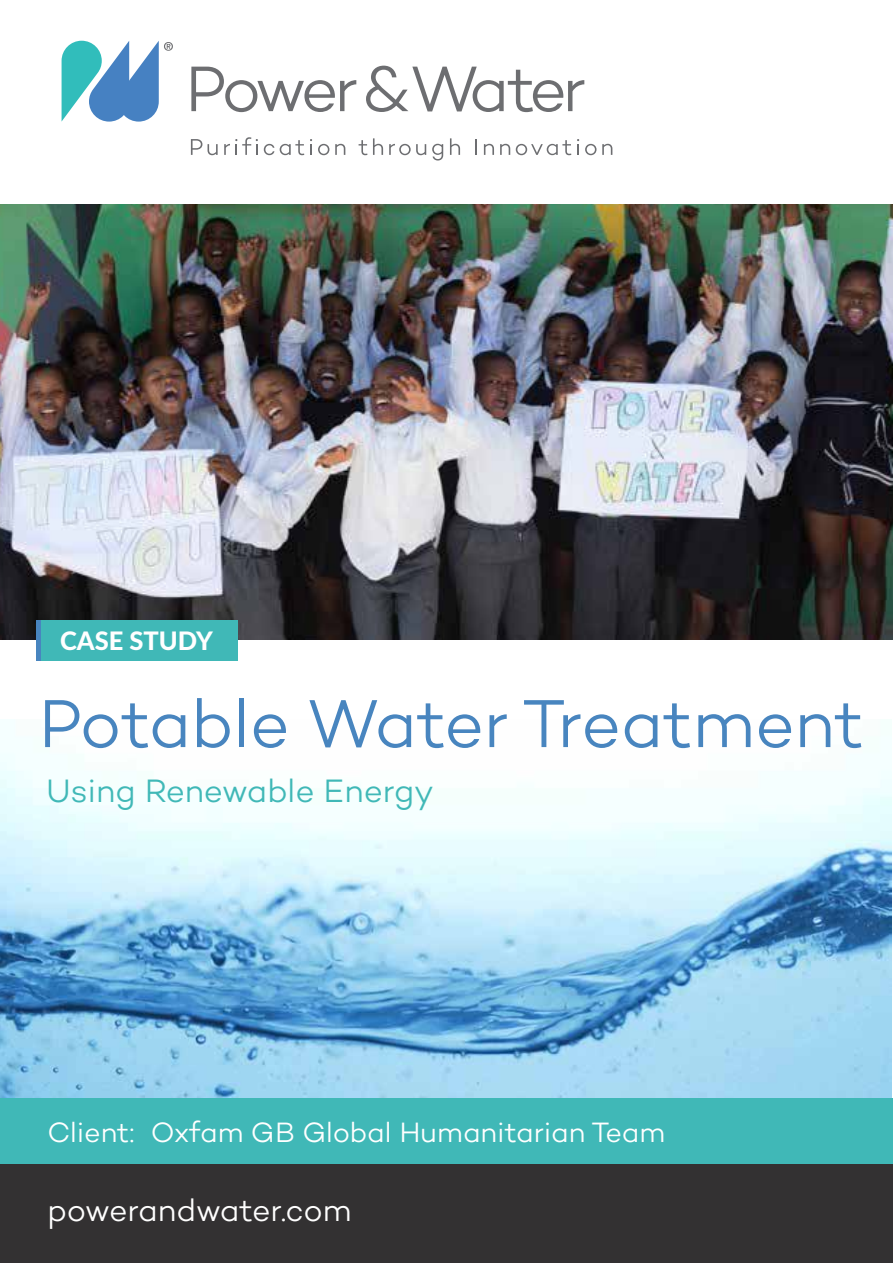
<style>
.page{position:relative;width:893px;height:1263px;background:#fff}
.page>*{position:absolute;margin:0;border:0;box-sizing:border-box;transform-origin:0 0}
.t1{font:69px "Campton Light DEMO";letter-spacing:-.01em;color:#4885bf}
.t2{font:33px "Campton Light DEMO";letter-spacing:-.005em;color:#40b8b7}
.t3{font:31.8px "Campton Light DEMO";letter-spacing:-.01em;color:#fff}
.t4{font:28.5px "Campton Light DEMO";color:#fff}
.t5{font:800 25.5px "Lato";color:#fff}
</style>
<div class="page">
<img style="left:0;top:204px;width:893px;height:435px">
<div style="left:36px;top:620px;width:196px;height:40px;background:#4885bf"></div>
<div style="left:41px;top:620px;width:196px;height:40px;background:#40b8b7"></div>
<svg style="left:191px;top:67px;width:165px;height:45px"></svg>
<svg style="left:366px;top:66px;width:218px;height:46px"></svg>
<svg style="left:191px;top:139px;width:11px;height:16px"></svg>
<svg style="left:208px;top:144px;width:10px;height:11px"></svg>
<svg style="left:224px;top:137px;width:34px;height:18px"></svg>
<svg style="left:264px;top:144px;width:10px;height:11px"></svg>
<svg style="left:280px;top:140px;width:24px;height:15px"></svg>
<svg style="left:310px;top:139px;width:2px;height:16px"></svg>
<svg style="left:318px;top:144px;width:11px;height:11px"></svg>
<svg style="left:335px;top:144px;width:10px;height:11px"></svg>
<svg style="left:359px;top:140px;width:8px;height:15px"></svg>
<svg style="left:373px;top:138px;width:10px;height:17px"></svg>
<svg style="left:389px;top:144px;width:37px;height:11px"></svg>
<svg style="left:432px;top:144px;width:11px;height:17px"></svg>
<svg style="left:450px;top:138px;width:10px;height:17px"></svg>
<svg style="left:475px;top:139px;width:2px;height:16px"></svg>
<svg style="left:484px;top:144px;width:10px;height:11px"></svg>
<svg style="left:500px;top:144px;width:10px;height:11px"></svg>
<svg style="left:516px;top:140px;width:55px;height:15px"></svg>
<svg style="left:577px;top:139px;width:2px;height:16px"></svg>
<svg style="left:585px;top:144px;width:11px;height:11px"></svg>
<svg style="left:602px;top:144px;width:10px;height:11px"></svg>
<svg style="left:62px;top:41px;width:111px;height:81px"></svg>
<img style="left:0;top:752px;width:891px;height:346px">
<div style="left:0;top:1098px;width:893px;height:104px;background:#40b8b7"></div>
<div style="left:0;top:1164px;width:893px;height:99px;background:#333132"></div>
<p class="t5" style="left:60px;top:621px;width:154px">CASE STUDY</p>
<h1 class="t1" style="left:39px;top:687px;width:827px">Potable Water Treatment</h1>
<p class="t2" style="left:46px;top:774px;width:390px">Using Renewable Energy</p>
<p class="t4" style="left:47px;top:1117px;width:619px">Client: Oxfam GB Global Humanitarian Team</p>
<p class="t3" style="left:47px;top:1193px;width:306px">powerandwater.com</p>
</div>
